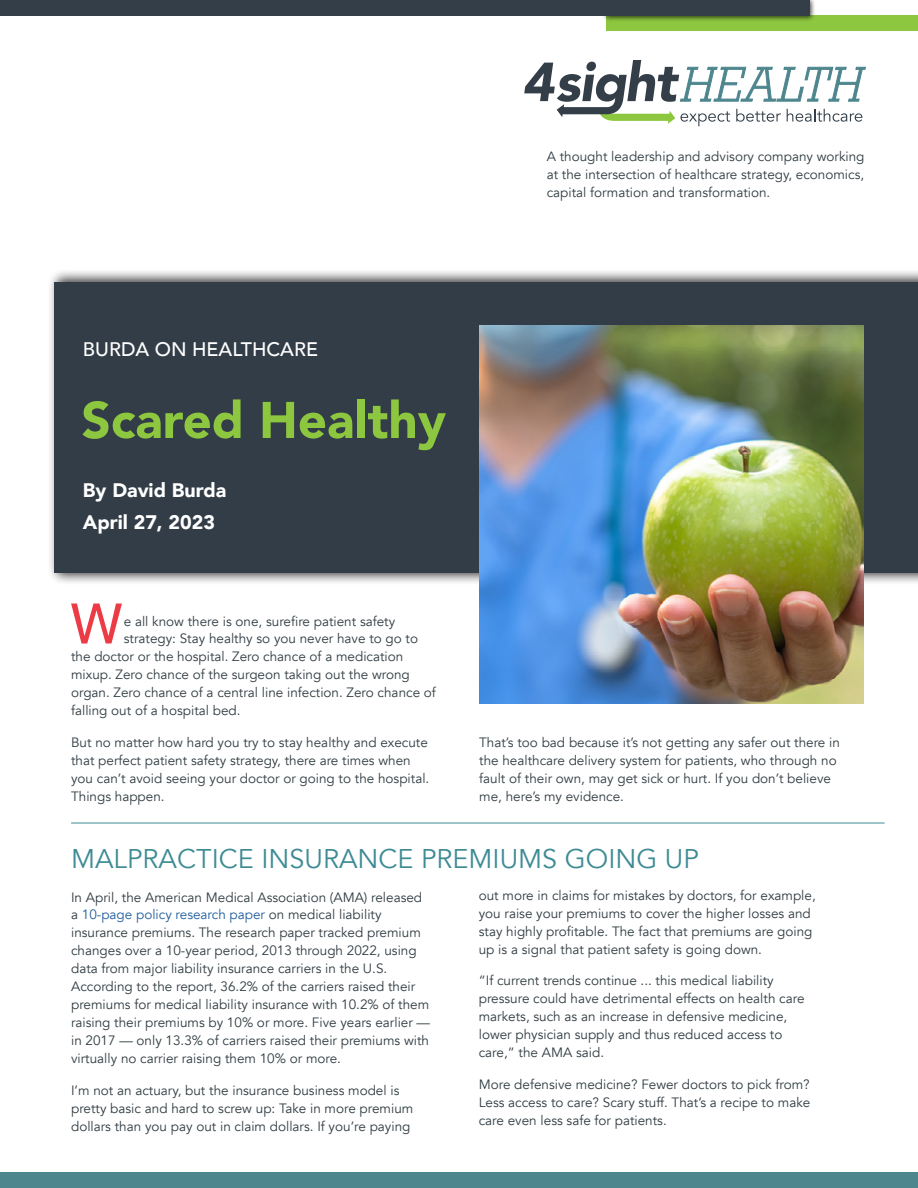
<style>
.page{position:relative;width:918px;height:1188px;background:#fff}
.page>*{position:absolute;margin:0;border:0;box-sizing:border-box;transform-origin:0 0}
.t1{font:55.8px "Helvetica";color:#ed3b46}
.t2{font:900 51px "Avenir";color:#8dc63f}
.t3{font:27px "Avenir";color:#3e8b94}
.t4{font:900 19.65px/31.3px "Avenir";color:#fff}
.t5{font:500 19.65px "Avenir";color:#fff}
.t6{font:13.5px/18px "Avenir";color:#303c42}
.s1{color:#215e9e}
</style>
<div class="page">
<div style="left:47px;top:269px;width:871px;height:316px;background:#000;opacity:.75"></div>
<div style="left:54px;top:282px;width:864px;height:290px;background:#323d47"></div>
<svg style="left:524px;top:60px;width:342px;height:66px"></svg>
<div style="left:606px;top:16px;width:312px;height:15px;background:#8dc63f"></div>
<div style="left:602px;top:0;width:214px;height:22px;background:#000;opacity:.75"></div>
<div style="left:0;top:0;width:810px;height:16px;background:#333e48"></div>
<div style="left:0;top:1172px;width:918px;height:16px;background:#4e868e"></div>
<img style="left:479px;top:326px;width:385px;height:378px">
<hr style="left:71px;top:823px;width:814px;height:1px;background:#3e8b94">
<h3 class="t5" style="left:83px;top:333px;width:237px">BURDA ON HEALTHCARE</h3>
<h2 class="t2" style="left:81px;top:377px;width:366px">Scared Healthy</h2>
<h3 class="t4" style="left:83px;top:474px;width:145px">By David Burda<br>April 27, 2023</h3>
<p class="t6" style="left:547px;top:148px;width:319px;text-align:justify">A thought leadership and advisory company working at the intersection of healthcare strategy, economics, capital formation and transformation.</p>
<h1 class="t1" style="left:70px;top:581px;width:54px">W</h1>
<p class="t6" style="left:124px;top:612px;width:273px">e all know there is one, surefire patient safety</p>
<p class="t6" style="left:124px;top:630px;width:296px">strategy: Stay healthy so you never have to go to</p>
<p class="t6" style="left:71px;top:648px;width:334px">the doctor or the hospital. Zero chance of a medication</p>
<p class="t6" style="left:71px;top:666px;width:340px">mixup. Zero chance of the surgeon taking out the wrong</p>
<p class="t6" style="left:71px;top:684px;width:366px">organ. Zero chance of a central line infection. Zero chance of</p>
<p class="t6" style="left:71px;top:702px;width:171px">falling out of a hospital bed.</p>
<p class="t6" style="left:71px;top:734px;width:360px">But no matter how hard you try to stay healthy and execute that perfect patient safety strategy, there are times when you can’t avoid seeing your doctor or going to the hospital.<br>Things happen.</p>
<p class="t6" style="left:479px;top:734px;width:362px">That’s too bad because it’s not getting any safer out there in the healthcare delivery system for patients, who through no fault of their own, may get sick or hurt. If you don’t believe me, here’s my evidence.</p>
<h3 class="t3" style="left:71px;top:843px;width:629px">MALPRACTICE INSURANCE PREMIUMS GOING UP</h3>
<p class="t6" style="left:71px;top:888px;width:361px">In April, the American Medical Association (AMA) released a <span class="s1">10-page policy research paper</span> on medical liability insurance premiums. The research paper tracked premium changes over a 10-year period, 2013 through 2022, using data from major liability insurance carriers in the U.S.<br>According to the report, 36.2% of the carriers raised their premiums for medical liability insurance with 10.2% of them raising their premiums by 10% or more. Five years earlier — in 2017 — only 13.3% of carriers raised their premiums with virtually no carrier raising them 10% or more.</p>
<p class="t6" style="left:71px;top:1082px;width:344px">I’m not an actuary, but the insurance business model is pretty basic and hard to screw up: Take in more premium dollars than you pay out in claim dollars. If you’re paying</p>
<p class="t6" style="left:479px;top:887px;width:338px">out more in claims for mistakes by doctors, for example, you raise your premiums to cover the higher losses and stay highly profitable. The fact that premiums are going up is a signal that patient safety is going down.</p>
<p class="t6" style="left:479px;top:972px;width:327px">“If current trends continue ... this medical liability pressure could have detrimental effects on health care markets, such as an increase in defensive medicine, lower physician supply and thus reduced access to care,” the AMA said.</p>
<p class="t6" style="left:479px;top:1076px;width:333px;text-align:justify">More defensive medicine? Fewer doctors to pick from?<br>Less access to care? Scary stuff. That’s a recipe to make care even less safe for patients.</p>
</div>
